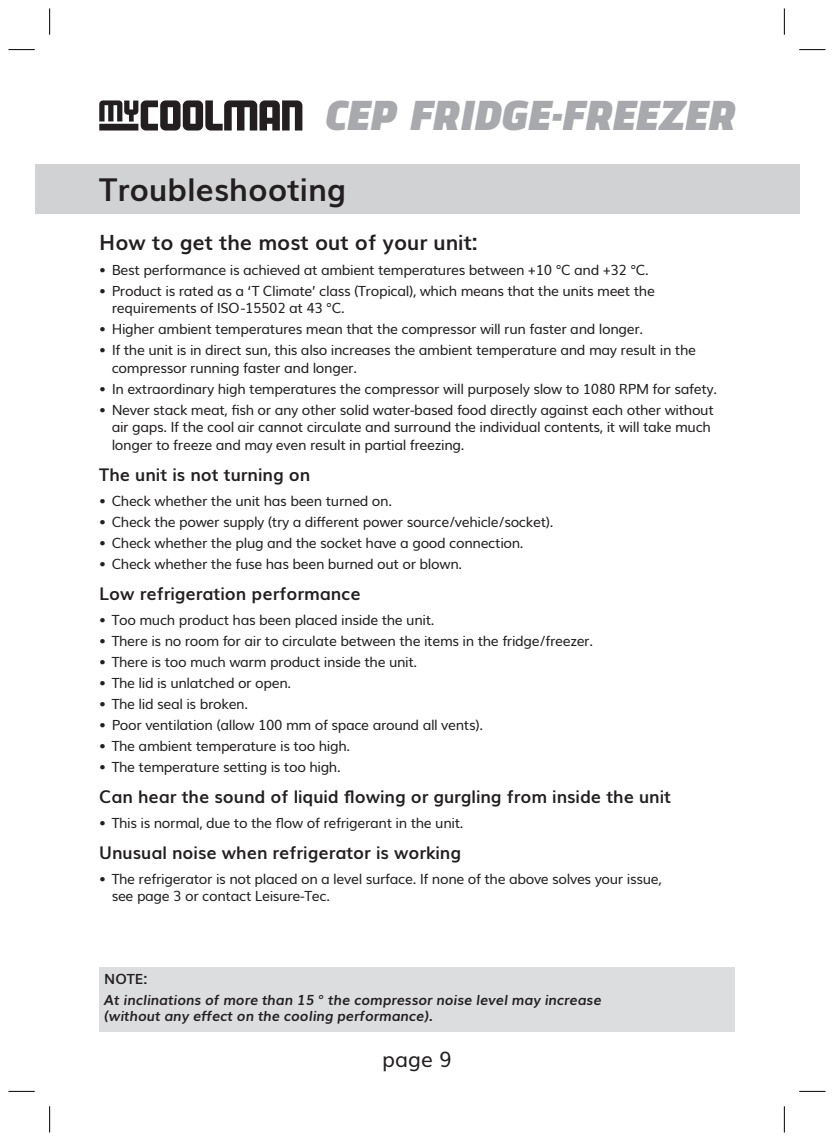
<style>
.page{position:relative;width:834px;height:1141px;background:#fff}
.page>*{position:absolute;margin:0;border:0;box-sizing:border-box;transform-origin:0 0}
.t1{font:italic 900 41.65px "Norpeth";color:#a8a9ad}
.t2{font:700 31.5px "Muli";color:#231f20}
.t3{font:700 21px "Muli";color:#231f20}
.t4{font:21px "Muli";color:#231f20}
.t5{font:700 17.5px "Muli";color:#231f20}
.t6{font:14px/17.5px "Muli";letter-spacing:-.025em;color:#231f20}
.t7{font:italic 700 14px/15.8px "Muli";color:#231f20}
.t8{font:700 14px "Muli";color:#231f20}
</style>
<div class="page">
<div style="left:35px;top:164px;width:764px;height:49px;background:#d1d2d4"></div>
<svg style="left:99px;top:100px;width:203px;height:31px"></svg>
<div style="left:99px;top:967px;width:635px;height:65px;background:#dcdddf"></div>
<svg style="left:8px;top:49px;width:27px;height:1px"></svg>
<svg style="left:799px;top:49px;width:26px;height:1px"></svg>
<svg style="left:8px;top:1091px;width:27px;height:1px"></svg>
<svg style="left:799px;top:1091px;width:26px;height:1px"></svg>
<svg style="left:49px;top:8px;width:1px;height:27px"></svg>
<svg style="left:49px;top:1106px;width:1px;height:26px"></svg>
<svg style="left:783px;top:8px;width:1px;height:27px"></svg>
<svg style="left:783px;top:1106px;width:1px;height:26px"></svg>
<h1 class="t1" style="left:323px;top:83px;width:413px">CEP FRIDGE·FREEZER</h1>
<h2 class="t2" style="left:99px;top:164px;width:248px">Troubleshooting</h2>
<h3 class="t3" style="left:99px;top:226px;width:380px">How to get the most out of your unit:</h3>
<p class="t6" style="left:99px;top:260px;width:551px">• Best performance is achieved at ambient temperatures between +10 °C and +32 °C.</p>
<p class="t6" style="left:112px;top:281px;width:544px;text-indent:-12px">• Product is rated as a ‘T Climate’ class (Tropical), which means that the units meet the requirements of ISO-15502 at 43 °C.</p>
<p class="t6" style="left:99px;top:319px;width:545px">• Higher ambient temperatures mean that the compressor will run faster and longer.</p>
<p class="t6" style="left:112px;top:340px;width:586px;text-indent:-12px">• If the unit is in direct sun, this also increases the ambient temperature and may result in the compressor running faster and longer.</p>
<p class="t6" style="left:99px;top:379px;width:619px">• In extraordinary high temperatures the compressor will purposely slow to 1080 RPM for safety.</p>
<p class="t6" style="left:112px;top:400px;width:603px;text-indent:-12px">• Never stack meat, fish or any other solid water-based food directly against each other without air gaps. If the cool air cannot circulate and surround the individual contents, it will take much longer to freeze and may even result in partial freezing.</p>
<p class="t5" style="left:99px;top:461px;width:212px">The unit is not turning on</p>
<p class="t6" style="left:99px;top:491px;width:294px">• Check whether the unit has been turned on.</p>
<p class="t6" style="left:99px;top:512px;width:455px">• Check the power supply (try a different power source/vehicle/socket).</p>
<p class="t6" style="left:99px;top:533px;width:426px">• Check whether the plug and the socket have a good connection.</p>
<p class="t6" style="left:99px;top:554px;width:364px">• Check whether the fuse has been burned out or blown.</p>
<p class="t5" style="left:99px;top:580px;width:263px">Low refrigeration performance</p>
<p class="t6" style="left:99px;top:610px;width:337px">• Too much product has been placed inside the unit.</p>
<p class="t6" style="left:99px;top:631px;width:495px">• There is no room for air to circulate between the items in the fridge/freezer.</p>
<p class="t6" style="left:99px;top:652px;width:319px">• There is too much warm product inside the unit.</p>
<p class="t6" style="left:99px;top:673px;width:193px">• The lid is unlatched or open.</p>
<p class="t6" style="left:99px;top:694px;width:150px">• The lid seal is broken.</p>
<p class="t6" style="left:99px;top:715px;width:385px">• Poor ventilation (allow 100 mm of space around all vents).</p>
<p class="t6" style="left:99px;top:736px;width:252px">• The ambient temperature is too high.</p>
<p class="t6" style="left:99px;top:757px;width:243px">• The temperature setting is too high.</p>
<p class="t5" style="left:99px;top:783px;width:573px">Can hear the sound of liquid flowing or gurgling from inside the unit</p>
<p class="t6" style="left:99px;top:813px;width:366px">• This is normal, due to the flow of refrigerant in the unit.</p>
<p class="t5" style="left:99px;top:839px;width:363px">Unusual noise when refrigerator is working</p>
<p class="t6" style="left:112px;top:869px;width:551px;text-indent:-12px">• The refrigerator is not placed on a level surface. If none of the above solves your issue, see page 3 or contact Leisure-Tec.</p>
<p class="t8" style="left:104px;top:968px;width:45px">NOTE:</p>
<p class="t7" style="left:104px;top:991px;width:498px">At inclinations of more than 15 ° the compressor noise level may increase (without any effect on the cooling performance).</p>
<h3 class="t4" style="left:382px;top:1042px;width:71px">page 9</h3>
</div>
